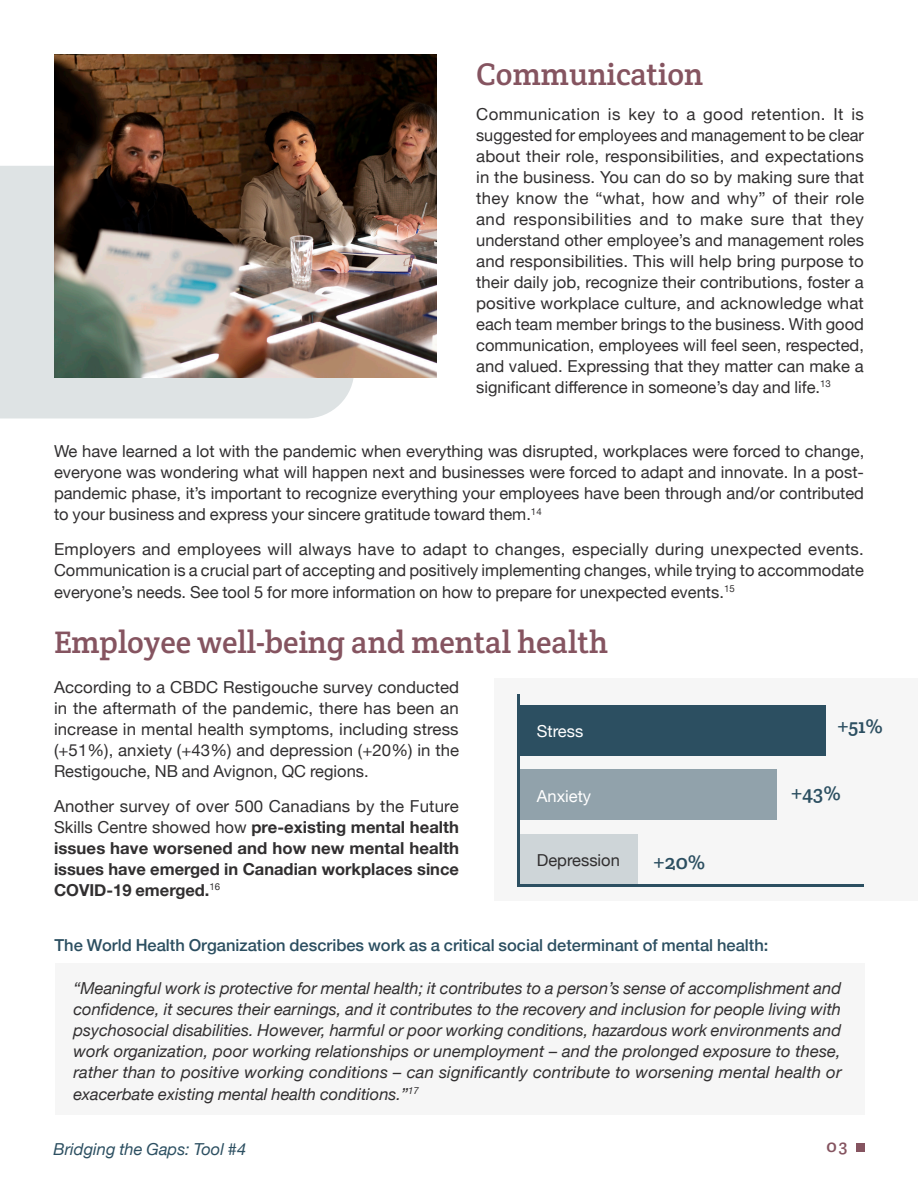
<style>
.page{position:relative;width:918px;height:1188px;background:#fff}
.page>*{position:absolute;margin:0;border:0;box-sizing:border-box;transform-origin:0 0}
.t1{font:31.5px "Crete Round";color:#855460}
.t2{font:21px "Crete Round";color:#2c4f61}
.t3{font:18px "Crete Round";color:#855460}
.Body_Text{font:16.5px/21px "Helvetica Neue";color:#312f30;text-align:justify}
.Body_Text-2{font:italic 16.5px/21.1px "Helvetica Neue";color:#312f30;text-align:justify}
.Body_Text-3{font:700 16.5px/21px "Helvetica Neue";color:#312f30;text-align:justify}
.Body_Text-4{font:500 16.5px "Helvetica Neue";color:#2c4f61}
.t4{font:italic 16.5px "Helvetica Neue";color:#2c4f61}
.Body_Text-5{font:16.5px "Helvetica Neue";color:#fff}
.s1{font-weight:400}
</style>
<div class="page">
<div style="left:856px;top:1143px;width:9px;height:9px;background:#855460"></div>
<div style="left:55px;top:963px;width:810px;height:152px;background:#f6f6f6"></div>
<div style="left:0;top:166px;width:354px;height:252px;background:#dee3e4"></div>
<img style="left:54px;top:54px;width:382px;height:324px">
<div style="left:495px;top:678px;width:423px;height:222px;background:#f6f6f6"></div>
<div style="left:517px;top:834px;width:121px;height:50px;background:#ced5d8"></div>
<div style="left:517px;top:770px;width:260px;height:50px;background:#91a2ab"></div>
<div style="left:517px;top:705px;width:309px;height:51px;background:#2c4f61"></div>
<hr style="left:517px;top:694px;width:2px;height:192px;background:#2c4f61">
<hr style="left:517px;top:884px;width:347px;height:2px;background:#2c4f61">
<p class="t1" style="left:476px;top:54px;width:228px">Communication</p>
<p class="Body_Text" style="left:476px;top:104px;width:389px">Communication is key to a good retention. It is suggested for employees and management to be clear about their role, responsibilities, and expectations in the business. You can do so by making sure that they know the “what, how and why” of their role and responsibilities and to make sure that they understand other employee’s and management roles and responsibilities. This will help bring purpose to their daily job, recognize their contributions, foster a positive workplace culture, and acknowledge what each team member brings to the business. With good communication, employees will feel seen, respected, and valued. Expressing that they matter can make a significant difference in someone’s day and life.<sup>13</sup></p>
<p class="Body_Text" style="left:54px;top:442px;width:812px">We have learned a lot with the pandemic when everything was disrupted, workplaces were forced to change, everyone was wondering what will happen next and businesses were forced to adapt and innovate. In a post&shy;pandemic phase, it’s important to recognize everything your employees have been through and/or contributed to your business and express your sincere gratitude toward them.<sup>14</sup></p>
<p class="Body_Text" style="left:54px;top:539px;width:812px">Employers and employees will always have to adapt to changes, especially during unexpected events.<br>Communication is a crucial part of accepting and positively implementing changes, while trying to accommodate everyone’s needs. See tool 5 for more information on how to prepare for unexpected events.<sup>15</sup></p>
<p class="t1" style="left:54px;top:622px;width:555px">Employee well-being and mental health</p>
<p class="Body_Text" style="left:54px;top:678px;width:407px">According to a CBDC Restigouche survey conducted in the aftermath of the pandemic, there has been an increase in mental health symptoms, including stress (+51%), anxiety (+43%) and depression (+20%) in the Restigouche, NB and Avignon, QC regions.</p>
<p class="Body_Text-3" style="left:54px;top:796px;width:407px"><span class="s1">Another survey of over 500 Canadians by the Future Skills Centre showed how</span> pre-existing mental health issues have worsened and how new mental health issues have emerged in Canadian workplaces since COVID-19 emerged.<sup>16</sup></p>
<p class="Body_Text-5" style="left:537px;top:719px;width:48px">Stress</p>
<p class="Body_Text-5" style="left:537px;top:784px;width:56px">Anxiety</p>
<p class="Body_Text" style="left:537px;top:850px;width:85px">Depression</p>
<p class="t2" style="left:654px;top:849px;width:53px">+20%</p>
<p class="Body_Text-4" style="left:55px;top:931px;width:715px">The World Health Organization describes work as a critical social determinant of mental health:</p>
<p class="t2" style="left:837px;top:712px;width:47px">+51%</p>
<p class="t2" style="left:791px;top:780px;width:51px">+43%</p>
<p class="Body_Text-2" style="left:73px;top:979px;width:770px">“Meaningful work is protective for mental health; it contributes to a person’s sense of accomplishment and confidence, it secures their earnings, and it contributes to the recovery and inclusion for people living with psychosocial disabilities. However, harmful or poor working conditions, hazardous work environments and work organization, poor working relationships or unemployment – and the prolonged exposure to these, rather than to positive working conditions – can significantly contribute to worsening mental health or exacerbate existing mental health conditions.”<sup>17</sup></p>
<p class="t4" style="left:53px;top:1138px;width:194px">Bridging the Gaps: Tool #4</p>
<p class="t3" style="left:827px;top:1134px;width:22px">03</p>
</div>
